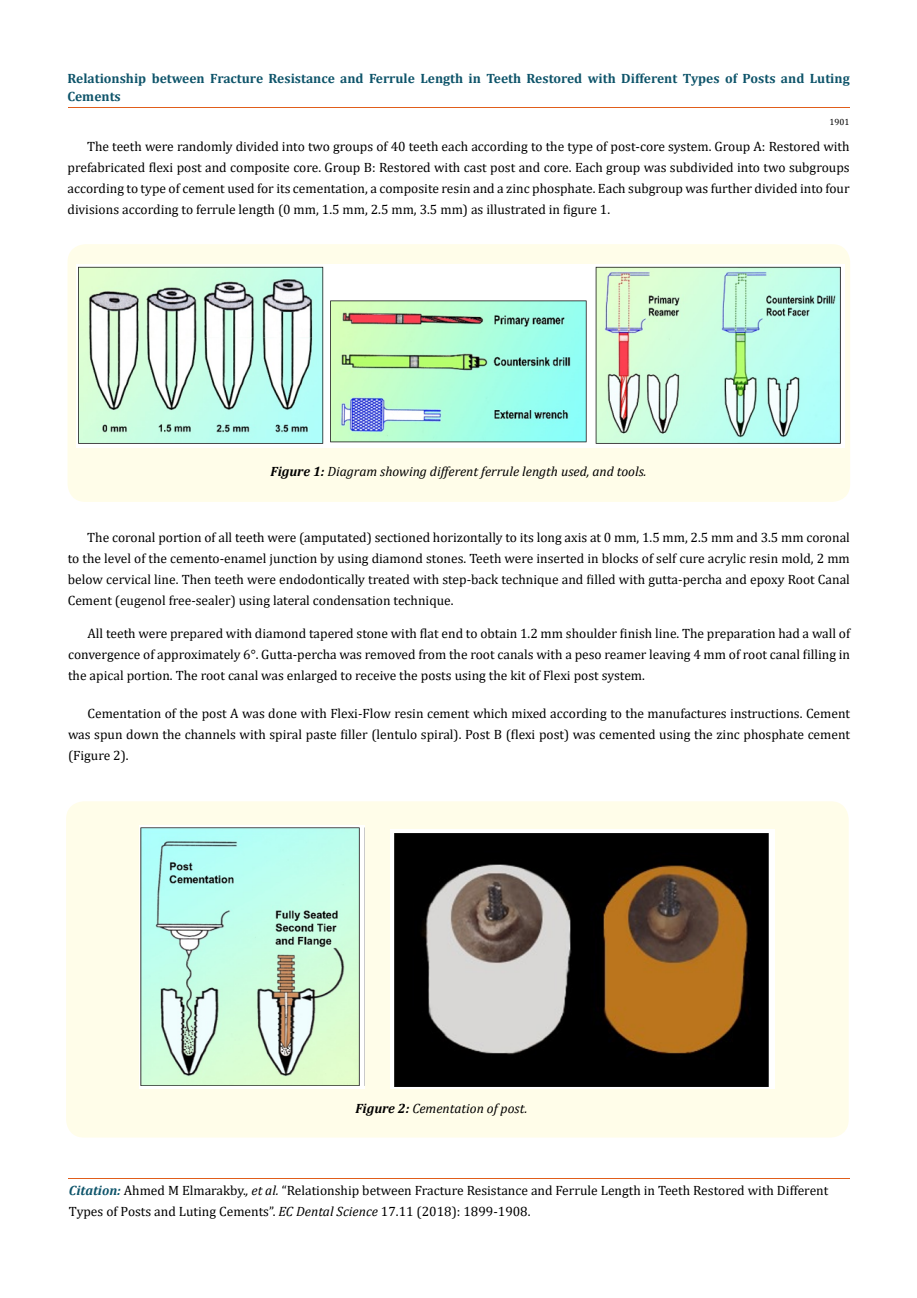
<style>
.page{position:relative;width:917px;height:1298px;background:#fff}
.page>*{position:absolute;margin:0;border:0;box-sizing:border-box;transform-origin:0 0}
.t1{font:13.5px/21px "Cambria";color:#000;text-align:justify}
.t2{font:700 13.5px/18px "Cambria";color:#0e546a}
.t3{font:italic 13.5px "Cambria";color:#000}
.t4{font:9px "Cambria";color:#000}
.s1{font-weight:700}
.s2{font-weight:700;font-style:italic;color:#0e546a}
.s3{font-style:italic}
</style>
<div class="page">
<hr style="left:68px;top:108px;width:781px;height:1px;background:#e05d1a">
<hr style="left:68px;top:1178px;width:782px;height:1px;background:#e05d1a">
<div style="left:68px;top:244px;width:782px;height:258px;background:#fffde9;border-radius:18px"></div>
<img style="left:77px;top:265px;width:767px;height:183px">
<div style="left:66px;top:801px;width:782px;height:336px;background:#fffde9;border-radius:18px"></div>
<img style="left:140px;top:825px;width:225px;height:263px">
<img style="left:390px;top:829px;width:384px;height:259px">
<p class="t2" style="left:67px;top:69px;width:783px">Relationship between Fracture Resistance and Ferrule Length in Teeth Restored with Different Types of Posts and Luting<br>Cements</p>
<p class="t4" style="left:829px;top:117px;width:21px">1901</p>
<p class="t1" style="left:68px;top:136px;width:783px;text-indent:19px">The teeth were randomly divided into two groups of 40 teeth each according to the type of post-core system. Group A: Restored with prefabricated flexi post and composite core. Group B: Restored with cast post and core. Each group was subdivided into two subgroups according to type of cement used for its cementation, a composite resin and a zinc phosphate. Each subgroup was further divided into four divisions according to ferrule length (0 mm, 1.5 mm, 2.5 mm, 3.5 mm) as illustrated in figure 1.</p>
<p class="t3" style="left:270px;top:462px;width:377px"><span class="s1">Figure 1:</span> Diagram showing different ferrule length used, and tools.</p>
<p class="t1" style="left:68px;top:526px;width:783px;text-indent:19px">The coronal portion of all teeth were (amputated) sectioned horizontally to its long axis at 0 mm, 1.5 mm, 2.5 mm and 3.5 mm coronal to the level of the cemento-enamel junction by using diamond stones. Teeth were inserted in blocks of self cure acrylic resin mold, 2 mm below cervical line. Then teeth were endodontically treated with step-back technique and filled with gutta-percha and epoxy Root Canal Cement (eugenol free-sealer) using lateral condensation technique.</p>
<p class="t1" style="left:68px;top:623px;width:783px;text-indent:19px">All teeth were prepared with diamond tapered stone with flat end to obtain 1.2 mm shoulder finish line. The preparation had a wall of convergence of approximately 6°. Gutta-percha was removed from the root canals with a peso reamer leaving 4 mm of root canal filling in the apical portion. The root canal was enlarged to receive the posts using the kit of Flexi post system.</p>
<p class="t1" style="left:68px;top:702px;width:783px;text-indent:19px">Cementation of the post A was done with Flexi-Flow resin cement which mixed according to the manufactures instructions. Cement was spun down the channels with spiral paste filler (lentulo spiral). Post B (flexi post) was cemented using the zinc phosphate cement (Figure 2).</p>
<p class="t3" style="left:355px;top:1099px;width:173px"><span class="s1">Figure 2:</span> Cementation of post.</p>
<p class="t1" style="left:69px;top:1180px;width:760px"><span class="s2">Citation:</span> Ahmed M Elmarakby.<span class="s3">, et al.</span> “Relationship between Fracture Resistance and Ferrule Length in Teeth Restored with Different<br>Types of Posts and Luting Cements”. <span class="s3">EC Dental Science</span> 17.11 (2018): 1899-1908.</p>
</div>
